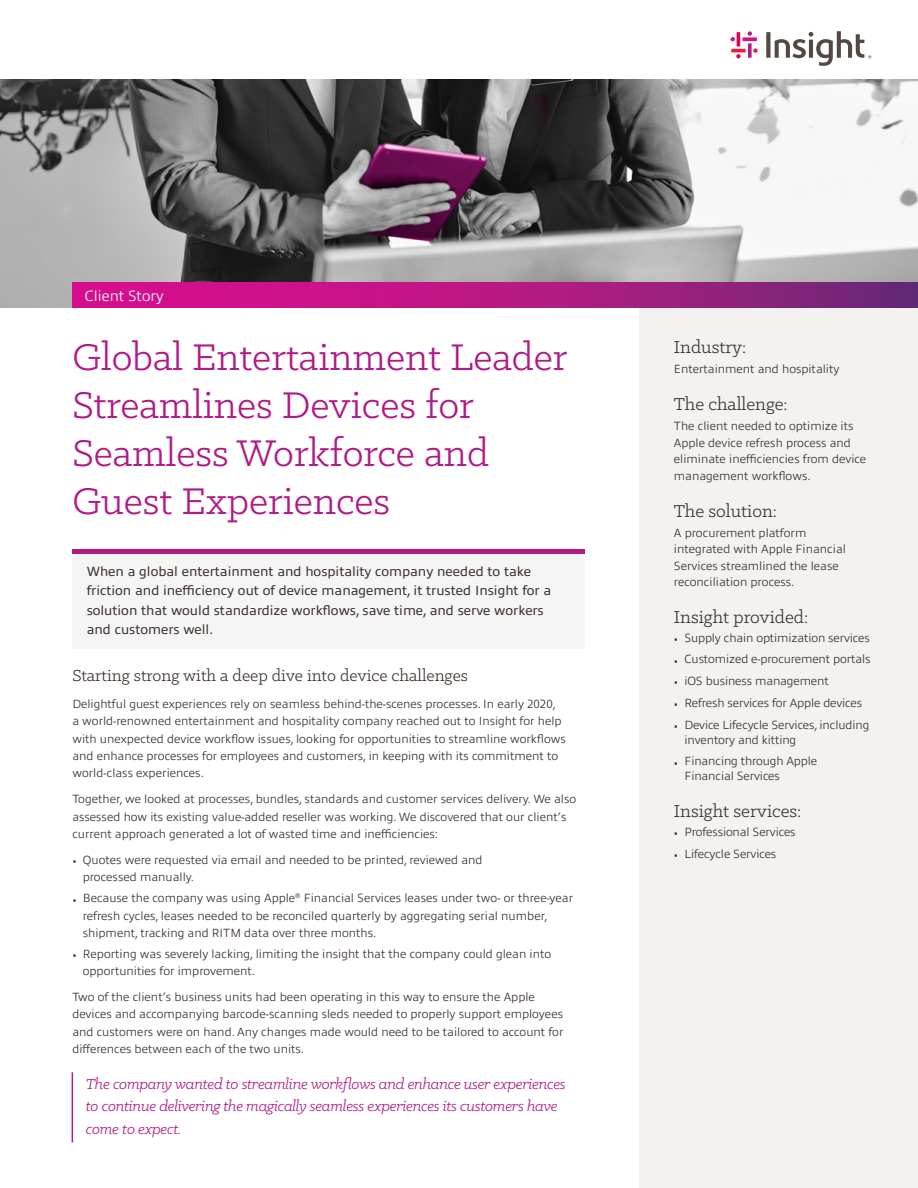
<style>
.page{position:relative;width:918px;height:1188px;background:#fff}
.page>*{position:absolute;margin:0;border:0;box-sizing:border-box;transform-origin:0 0}
.t1{font:42px/48px "Klinic Slab";color:#b01c87}
.t2{font:19.5px "Klinic Slab";color:#3e332d}
.t3{font:18px "Klinic Slab";color:#3e332d}
.t4{font:italic 16.5px/22.5px "Klinic Slab";letter-spacing:-.02em;color:#b01c87}
.t5{font:300 15px "Allumi Pro";color:#fff}
.t6{font:13.5px/19.5px "Allumi Pro";color:#3e332d}
.t7{font:300 12px/17.2px "Allumi Pro";color:#3e332d}
.s1{font-weight:200;font-size:13.5px}
</style>
<div class="page">
<div style="left:72px;top:551px;width:513px;height:98px;background:#f6f5f5"></div>
<hr style="left:72px;top:549px;width:513px;height:4px;background:#b01c87">
<img style="left:0;top:80px;width:918px;height:227px">
<div style="left:639px;top:301px;width:279px;height:887px;background:#f3f2f1"></div>
<svg style="left:72px;top:283px;width:846px;height:24px;background:#af1983"></svg>
<hr style="left:72px;top:1072px;width:1px;height:70px;background:#b01c87">
<svg style="left:748px;top:43px;width:4px;height:15px"></svg>
<svg style="left:748px;top:31px;width:4px;height:5px"></svg>
<hr style="left:737px;top:32px;width:3px;height:14px;background:#d30b55">
<svg style="left:736px;top:54px;width:5px;height:4px"></svg>
<svg style="left:743px;top:37px;width:14px;height:4px"></svg>
<svg style="left:731px;top:37px;width:4px;height:4px"></svg>
<hr style="left:731px;top:49px;width:15px;height:3px;background:#ed1944">
<svg style="left:753px;top:48px;width:5px;height:5px"></svg>
<svg style="left:766px;top:31px;width:105px;height:35px"></svg>
<p class="t5" style="left:85px;top:284px;width:80px">Client Story</p>
<h1 class="t1" style="left:72px;top:332px;width:497px">Global Entertainment Leader<br>Streamlines Devices for<br>Seamless Workforce and<br>Guest Experiences</h1>
<p class="t6" style="left:87px;top:560px;width:466px">When a global entertainment and hospitality company needed to take friction and inefficiency out of device management, it trusted Insight for a solution that would standardize workflows, save time, and serve workers and customers well.</p>
<h3 class="t3" style="left:72px;top:664px;width:397px">Starting strong with a deep dive into device challenges</h3>
<p class="t7" style="left:72px;top:694px;width:495px">Delightful guest experiences rely on seamless behind-the-scenes processes. In early 2020,<br>a world-renowned entertainment and hospitality company reached out to Insight for help with unexpected device workflow issues, looking for opportunities to streamline workflows and enhance processes for employees and customers, in keeping with its commitment to world-class experiences.</p>
<p class="t7" style="left:72px;top:790px;width:505px">Together, we looked at processes, bundles, standards and customer services delivery. We also assessed how its existing value-added reseller was working. We discovered that our client’s current approach generated a lot of wasted time and inefficiencies:</p>
<p class="t7" style="left:83px;top:850px;width:401px;text-indent:-10px"><span class="s1">•</span> Quotes were requested via email and needed to be printed, reviewed and processed manually.</p>
<p class="t7" style="left:83px;top:889px;width:492px;text-indent:-11px"><span class="s1">•</span> Because the company was using Apple<sup>®</sup> Financial Services leases under two- or three-year refresh cycles, leases needed to be reconciled quarterly by aggregating serial number, shipment, tracking and RITM data over three months.</p>
<p class="t7" style="left:83px;top:944px;width:470px;text-indent:-10px"><span class="s1">•</span> Reporting was severely lacking, limiting the insight that the company could glean into opportunities for improvement.</p>
<p class="t7" style="left:72px;top:988px;width:493px">Two of the client’s business units had been operating in this way to ensure the Apple devices and accompanying barcode-scanning sleds needed to properly support employees and customers were on hand. Any changes made would need to be tailored to account for differences between each of the two units.</p>
<h3 class="t4" style="left:86px;top:1072px;width:481px">The company wanted to streamline workflows and enhance user experiences to continue delivering the magically seamless experiences its customers have come to expect.</h3>
<h2 class="t2" style="left:674px;top:335px;width:74px">Industry:</h2>
<p class="t7" style="left:674px;top:360px;width:167px">Entertainment and hospitality</p>
<h2 class="t2" style="left:674px;top:392px;width:115px">The challenge:</h2>
<p class="t7" style="left:674px;top:417px;width:194px;line-height:16.5px">The client needed to optimize its<br>Apple device refresh process and eliminate inefficiencies from device management workflows.</p>
<h2 class="t2" style="left:674px;top:498px;width:104px">The solution:</h2>
<p class="t7" style="left:674px;top:523px;width:174px;line-height:16.5px">A procurement platform integrated with Apple Financial<br>Services streamlined the lease reconciliation process.</p>
<h2 class="t2" style="left:674px;top:605px;width:136px">Insight provided:</h2>
<p class="t7" style="left:674px;top:628px;width:197px"><span class="s1">•</span> Supply chain optimization services</p>
<p class="t7" style="left:674px;top:650px;width:198px"><span class="s1">•</span> Customized e-procurement portals</p>
<p class="t7" style="left:674px;top:671px;width:156px"><span class="s1">•</span> iOS business management</p>
<p class="t7" style="left:674px;top:693px;width:190px"><span class="s1">•</span> Refresh services for Apple devices</p>
<p class="t7" style="left:684px;top:716px;width:186px;line-height:15px;text-indent:-10px"><span class="s1">•</span> Device Lifecycle Services, including inventory and kitting</p>
<p class="t7" style="left:684px;top:753px;width:134px;line-height:15px;text-indent:-10px"><span class="s1">•</span> Financing through Apple<br>Financial Services</p>
<h2 class="t2" style="left:674px;top:799px;width:129px">Insight services:</h2>
<p class="t7" style="left:674px;top:822px;width:123px"><span class="s1">•</span> Professional Services</p>
<p class="t7" style="left:674px;top:844px;width:104px"><span class="s1">•</span> Lifecycle Services</p>
</div>
